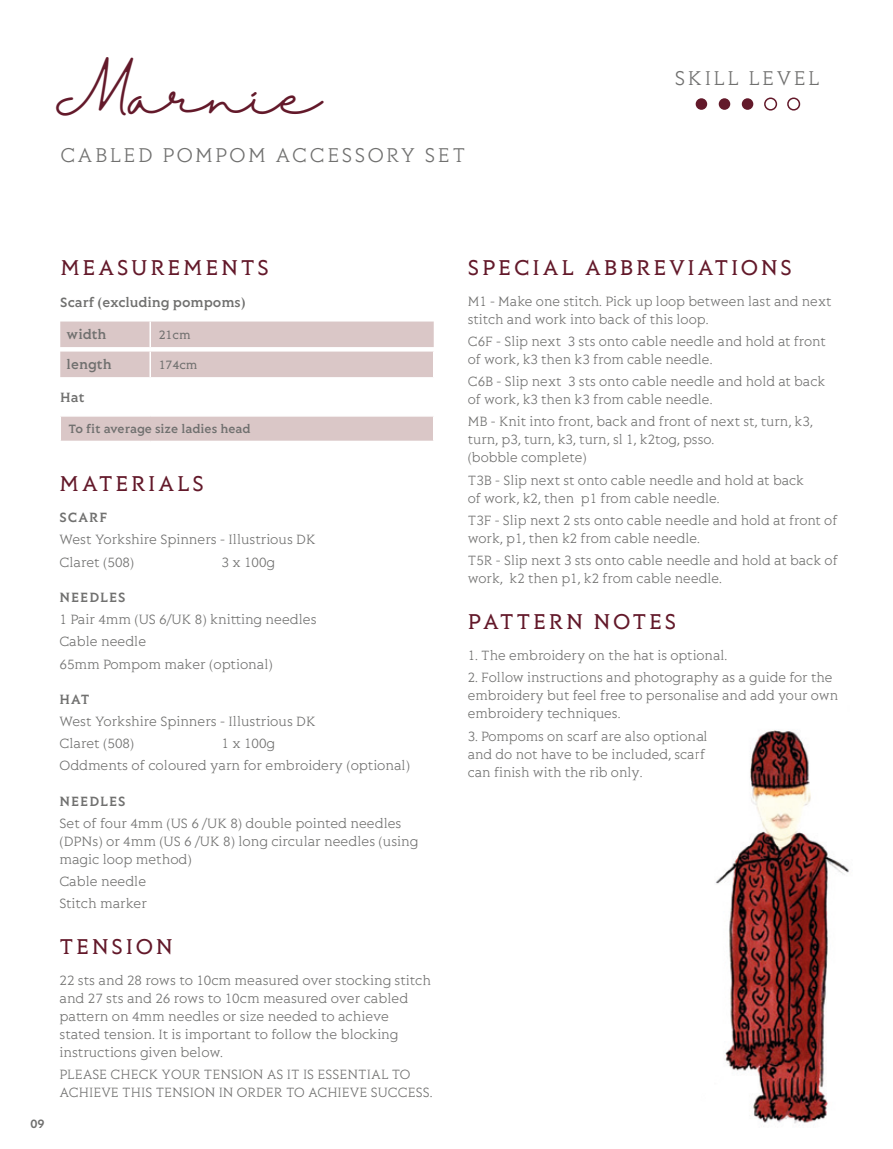
<style>
.page{position:relative;width:893px;height:1149px;background:#fff}
.page>*{position:absolute;margin:0;border:0;box-sizing:border-box;transform-origin:0 0}
.Z-_Pattern_Name{font:49.5px "Halimun";color:#63192a}
.Z-SubHead_Intro{font:24px "Lovato";letter-spacing:.11em;color:#63192a}
.Sub-Pattern_Name{font:300 22.35px "Lovato";letter-spacing:.11em;color:#70706f}
.Z-_Main_Text{font:300 15px/18px "Lovato";color:#70706f}
.Z-Measurement_Title{font:600 15px "Lovato";color:#70706f}
.Z-Materials_Bold{font:600 15px "Lovato";letter-spacing:.06em;color:#70706f}
.Main_Text{font:600 15px "Lovato";color:#70706f}
.Main_Text-2{font:600 13.5px "Lovato";color:#70706f}
.Main_Text-3{font:13.5px "Lovato";color:#70706f}
</style>
<div class="page">
<img style="left:715px;top:730px;width:134px;height:394px">
<div style="left:696px;top:98px;width:11px;height:12px;background:#63192a;border-radius:50%"></div>
<div style="left:719px;top:98px;width:11px;height:12px;background:#63192a;border-radius:50%"></div>
<div style="left:742px;top:98px;width:11px;height:12px;background:#63192a;border-radius:50%"></div>
<div style="left:764px;top:97px;width:13px;height:13px;border:2px solid #63192a;border-radius:50%"></div>
<div style="left:787px;top:97px;width:13px;height:13px;border:2px solid #63192a;border-radius:50%"></div>
<svg style="left:60px;top:321px;width:374px;height:119px;fill:#dac7c7"></svg>
<hr style="left:149px;top:321px;width:2px;height:26px;background:#fff">
<svg style="left:60px;top:416px;width:1px;height:24px"></svg>
<hr style="left:60px;top:415px;width:90px;height:1px;background:#fff">
<hr style="left:150px;top:415px;width:284px;height:1px;background:#fff">
<svg style="left:433px;top:416px;width:1px;height:24px"></svg>
<hr style="left:149px;top:351px;width:2px;height:26px;background:#fff">
<svg style="left:433px;top:351px;width:1px;height:26px"></svg>
<p class="Z-_Pattern_Name" style="left:54px;top:68px;width:269px">Marnie</p>
<p class="Sub-Pattern_Name" style="left:60px;top:141px;width:406px">CABLED POMPOM ACCESSORY SET</p>
<p class="Sub-Pattern_Name" style="left:675px;top:65px;width:146px">SKILL LEVEL</p>
<p class="Z-SubHead_Intro" style="left:60px;top:253px;width:210px">MEASUREMENTS</p>
<p class="Z-Measurement_Title" style="left:60px;top:294px;width:187px">Scarf (excluding pompoms)</p>
<p class="Main_Text" style="left:67px;top:326px;width:41px">width</p>
<p class="Main_Text-3" style="left:159px;top:326px;width:33px">21cm</p>
<p class="Main_Text" style="left:67px;top:356px;width:47px">length</p>
<p class="Main_Text-3" style="left:159px;top:356px;width:40px">174cm</p>
<p class="Z-Measurement_Title" style="left:60px;top:388px;width:26px">Hat</p>
<p class="Main_Text-2" style="left:68px;top:421px;width:184px">To fit average size ladies head</p>
<p class="Main_Text-2" style="left:31px;top:1115px;width:16px">09</p>
<p class="Z-SubHead_Intro" style="left:60px;top:469px;width:146px">MATERIALS</p>
<p class="Z-Materials_Bold" style="left:60px;top:509px;width:49px">SCARF</p>
<p class="Z-_Main_Text" style="left:60px;top:530px;width:258px">West Yorkshire Spinners - Illustrious DK</p>
<p class="Z-_Main_Text" style="left:60px;top:552px;width:76px">Claret (508)</p>
<p class="Z-_Main_Text" style="left:222px;top:552px;width:55px">3 x 100g</p>
<p class="Z-Materials_Bold" style="left:60px;top:588px;width:68px">NEEDLES</p>
<p class="Z-_Main_Text" style="left:60px;top:609px;width:259px">1 Pair 4mm (US 6/UK 8) knitting needles</p>
<p class="Z-_Main_Text" style="left:60px;top:632px;width:88px">Cable needle</p>
<p class="Z-_Main_Text" style="left:60px;top:654px;width:215px">65mm Pompom maker (optional)</p>
<p class="Z-Materials_Bold" style="left:60px;top:690px;width:31px">HAT</p>
<p class="Z-_Main_Text" style="left:60px;top:711px;width:258px">West Yorkshire Spinners - Illustrious DK</p>
<p class="Z-_Main_Text" style="left:60px;top:733px;width:76px">Claret (508)</p>
<p class="Z-_Main_Text" style="left:222px;top:733px;width:55px">1 x 100g</p>
<p class="Z-_Main_Text" style="left:60px;top:756px;width:352px">Oddments of coloured yarn for embroidery (optional)</p>
<p class="Z-Materials_Bold" style="left:60px;top:792px;width:68px">NEEDLES</p>
<p class="Z-_Main_Text" style="left:60px;top:813px;width:360px">Set of four 4mm (US 6 /UK 8) double pointed needles (DPNs) or 4mm (US 6 /UK 8) long circular needles (using magic loop method)</p>
<p class="Z-_Main_Text" style="left:60px;top:871px;width:88px">Cable needle</p>
<p class="Z-_Main_Text" style="left:60px;top:893px;width:89px">Stitch marker</p>
<p class="Z-SubHead_Intro" style="left:60px;top:931px;width:115px">TENSION</p>
<p class="Z-_Main_Text" style="left:60px;top:970px;width:373px">22 sts and 28 rows to 10cm measured over stocking stitch and 27 sts and 26 rows to 10cm measured over cabled pattern on 4mm needles or size needed to achieve stated tension. It is important to follow the blocking instructions given below.</p>
<p class="Z-_Main_Text" style="left:60px;top:1064px;width:374px">PLEASE CHECK YOUR TENSION AS IT IS ESSENTIAL TO<br>ACHIEVE THIS TENSION IN ORDER TO ACHIEVE SUCCESS.</p>
<p class="Z-SubHead_Intro" style="left:468px;top:253px;width:326px">SPECIAL ABBREVIATIONS</p>
<p class="Z-_Main_Text" style="left:468px;top:291px;width:365px">M1 - Make one stitch. Pick up loop between last and next stitch and work into back of this loop.</p>
<p class="Z-_Main_Text" style="left:468px;top:331px;width:359px">C6F - Slip next 3 sts onto cable needle and hold at front of work, k3 then k3 from cable needle.</p>
<p class="Z-_Main_Text" style="left:468px;top:372px;width:359px">C6B - Slip next 3 sts onto cable needle and hold at back of work, k3 then k3 from cable needle.</p>
<p class="Z-_Main_Text" style="left:468px;top:412px;width:347px">MB - Knit into front, back and front of next st, turn, k3, turn, p3, turn, k3, turn, sl 1, k2tog, psso.<br>(bobble complete)</p>
<p class="Z-_Main_Text" style="left:468px;top:470px;width:338px">T3B - Slip next st onto cable needle and hold at back of work, k2, then p1 from cable needle.</p>
<p class="Z-_Main_Text" style="left:468px;top:510px;width:371px">T3F - Slip next 2 sts onto cable needle and hold at front of work, p1, then k2 from cable needle.</p>
<p class="Z-_Main_Text" style="left:468px;top:551px;width:371px">T5R - Slip next 3 sts onto cable needle and hold at back of work, k2 then p1, k2 from cable needle.</p>
<p class="Z-SubHead_Intro" style="left:468px;top:607px;width:210px">PATTERN NOTES</p>
<p class="Z-_Main_Text" style="left:468px;top:645px;width:261px">1. The embroidery on the hat is optional.</p>
<p class="Z-_Main_Text" style="left:468px;top:668px;width:372px">2. Follow instructions and photography as a guide for the embroidery but feel free to personalise and add your own embroidery techniques.</p>
<p class="Z-_Main_Text" style="left:468px;top:726px;width:241px">3. Pompoms on scarf are also optional and do not have to be included, scarf can finish with the rib only.</p>
</div>
